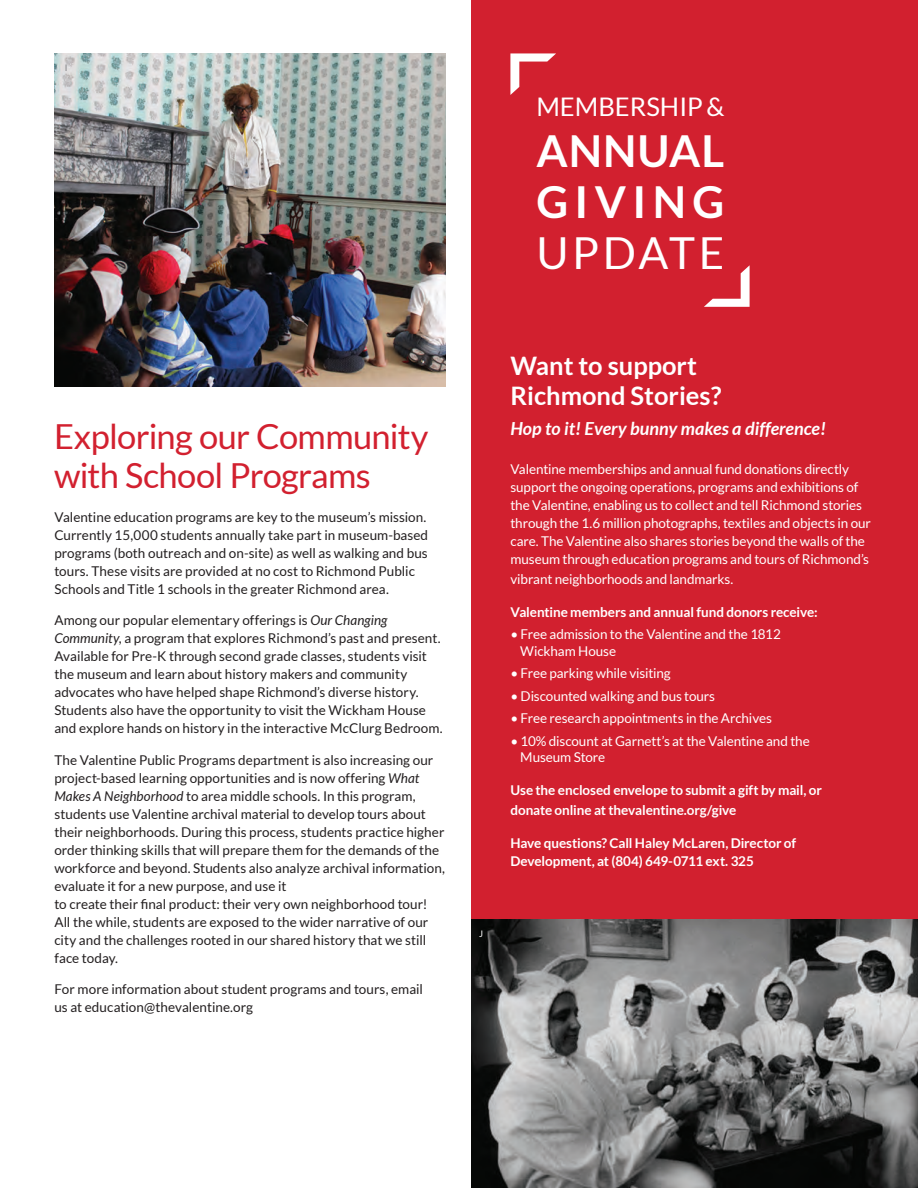
<style>
.page{position:relative;width:918px;height:1188px;background:#fff}
.page>*{position:absolute;margin:0;border:0;box-sizing:border-box;transform-origin:0 0}
.Title_24_30{font:700 44.1px/51.3px "Lato";letter-spacing:.085em;color:#fff;text-align:justify}
.Title_24_30-2{font:34.5px/39px "Lato";letter-spacing:-.02em;color:#d2202f}
.Title_24_30-3{font:25.65px "Lato";color:#fff}
.Title_14_16{font:700 25.5px/30px "Lato";color:#fff}
.Title_14_16-2{font:italic 700 18px "Lato";color:#fff}
.Body_9_12{font:13.5px/18px "Lato";letter-spacing:.005em;color:#231f20}
.Title_14_16-3{font:13.5px/18px "Lato";letter-spacing:-.005em;color:#fff}
.Body_9_12-2{font:700 13.5px/19.5px "Lato";letter-spacing:-.005em;color:#fff}
.Body_9_12-3{font:13.5px/16.5px "Lato";letter-spacing:-.01em;color:#fff}
.Photo_Tag{font:9px "Lato";color:#fff}
.Photo_Tag-2{font:9px "Lato";color:#808285}
.s1{font-weight:400}
.s2{font-style:italic}
</style>
<div class="page">
<div style="left:471px;top:0;width:447px;height:920px;background:#d2202f"></div>
<svg style="left:510px;top:53px;width:46px;height:42px"></svg>
<svg style="left:704px;top:265px;width:46px;height:42px"></svg>
<img style="left:471px;top:920px;width:447px;height:268px">
<img style="left:54px;top:53px;width:391px;height:334px">
<p class="Photo_Tag-2" style="left:65px;top:63px;width:4px">I</p>
<p class="Title_24_30-3" style="left:536px;top:92px;width:190px">MEMBERSHIP &amp;</p>
<p class="Title_24_30" style="left:536px;top:125px;width:190px">ANNUAL GIVING <span class="s1">UPDATE</span></p>
<p class="Title_24_30-2" style="left:54px;top:416px;width:376px">Exploring our Community with School Programs</p>
<p class="Body_9_12" style="left:54px;top:508px;width:375px">Valentine education programs are key to the museum’s mission.<br>Currently 15,000 students annually take part in museum-based programs (both outreach and on-site) as well as walking and bus tours. These visits are provided at no cost to Richmond Public Schools and Title 1 schools in the greater Richmond area.</p>
<p class="Body_9_12" style="left:54px;top:612px;width:390px">Among our popular elementary offerings is <span class="s2">Our Changing Community</span>, a program that explores Richmond’s past and present.<br>Available for Pre-K through second grade classes, students visit the museum and learn about history makers and community advocates who have helped shape Richmond’s diverse history.<br>Students also have the opportunity to visit the Wickham House and explore hands on history in the interactive McClurg Bedroom.</p>
<p class="Body_9_12" style="left:54px;top:751px;width:392px">The Valentine Public Programs department is also increasing our project-based learning opportunities and is now offering <span class="s2">What Makes A Neighborhood</span> to area middle schools. In this program, students use Valentine archival material to develop tours about their neighborhoods. During this process, students practice higher order thinking skills that will prepare them for the demands of the workforce and beyond. Students also analyze archival information, evaluate it for a new purpose, and use it<br>to create their final product: their very own neighborhood tour!<br>All the while, students are exposed to the wider narrative of our city and the challenges rooted in our shared history that we still face today.</p>
<p class="Body_9_12" style="left:54px;top:980px;width:370px">For more information about student programs and tours, email us at education@thevalentine.org</p>
<p class="Photo_Tag" style="left:479px;top:929px;width:5px">J</p>
<p class="Title_14_16" style="left:510px;top:351px;width:212px">Want to support<br>Richmond Stories?</p>
<p class="Title_14_16-2" style="left:510px;top:418px;width:317px">Hop to it! Every bunny makes a difference!</p>
<p class="Title_14_16-3" style="left:510px;top:460px;width:362px">Valentine memberships and annual fund donations directly support the ongoing operations, programs and exhibitions of the Valentine, enabling us to collect and tell Richmond stories through the 1.6 million photographs, textiles and objects in our care. The Valentine also shares stories beyond the walls of the museum through education programs and tours of Richmond’s</p>
<p class="Title_14_16-3" style="left:510px;top:570px;width:224px">vibrant neighborhoods and landmarks.</p>
<p class="Body_9_12-2" style="left:510px;top:602px;width:309px">Valentine members and annual fund donors receive:</p>
<p class="Body_9_12-3" style="left:520px;top:626px;width:262px;text-indent:-10px">• Free admission to the Valentine and the 1812<br>Wickham House</p>
<p class="Body_9_12-3" style="left:510px;top:665px;width:162px">• Free parking while visiting</p>
<p class="Body_9_12-3" style="left:510px;top:688px;width:206px">• Discounted walking and bus tours</p>
<p class="Body_9_12-3" style="left:510px;top:710px;width:263px">• Free research appointments in the Archives</p>
<p class="Body_9_12-3" style="left:520px;top:733px;width:291px;text-indent:-10px">• 10% discount at Garnett’s at the Valentine and the<br>Museum Store</p>
<p class="Body_9_12-2" style="left:510px;top:780px;width:313px">Use the enclosed envelope to submit a gift by mail, or donate online at thevalentine.org/give</p>
<p class="Body_9_12-2" style="left:510px;top:834px;width:287px;line-height:18px">Have questions? Call Haley McLaren, Director of<br>Development, at (804) 649-0711 ext. 325</p>
</div>
